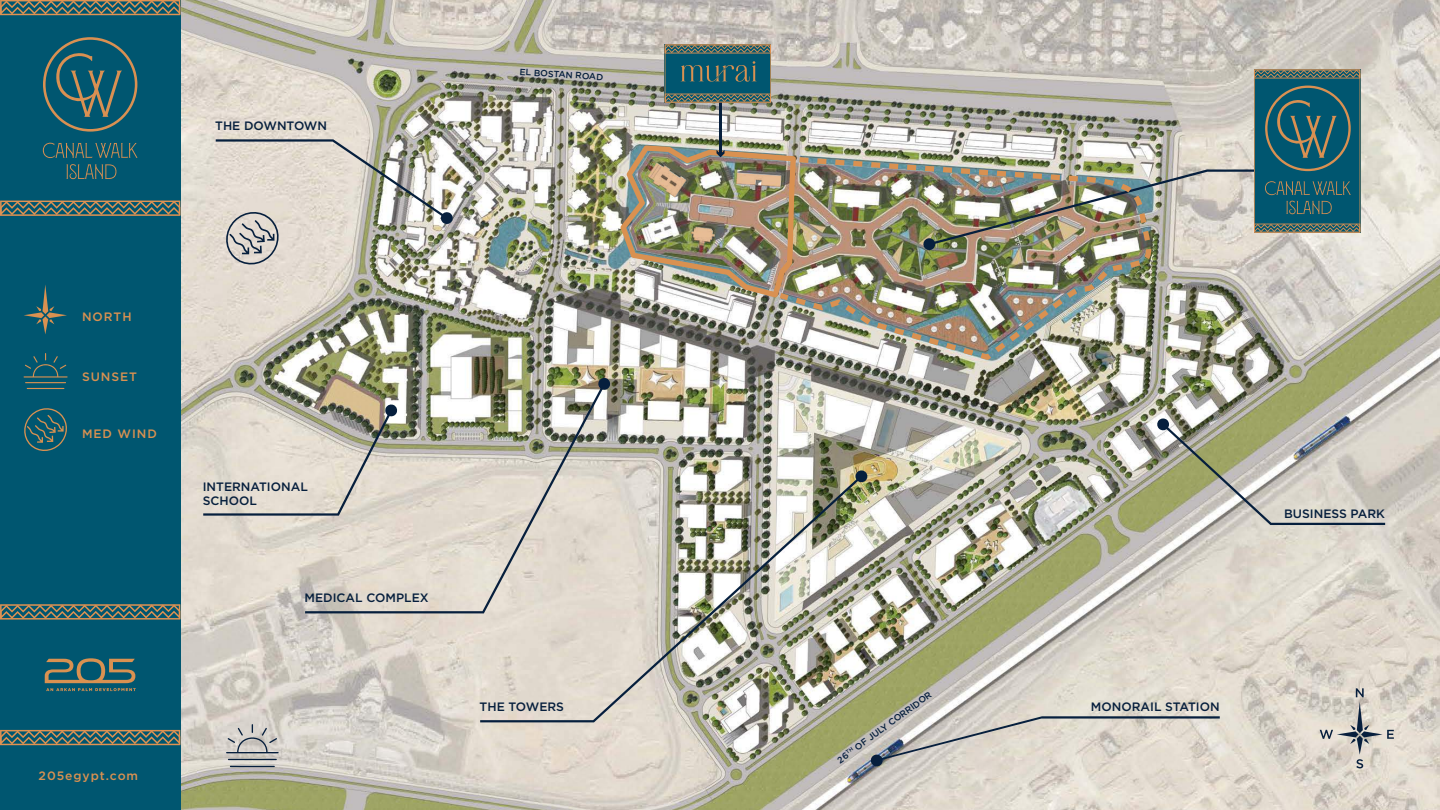
<style>
.page{position:relative;width:1440px;height:810px;background:#fff}
.page>*{position:absolute;margin:0;border:0;box-sizing:border-box;transform-origin:0 0}
.t1{font:500 12.15px/14.6px "Gotham";color:#061f3d}
.t2{font:500 12.15px "Gotham";letter-spacing:.075em;color:#d99151}
.t3{font:500 9px "Gotham";color:#061f3d}
</style>
<div class="page">
<img style="left:180px;top:0;width:1260px;height:810px">
<div style="left:0;top:0;width:180px;height:810px;background:#005670"></div>
<hr style="left:719px;top:103px;width:3px;height:52px;background:#061f3d">
<svg style="left:203px;top:404px;width:102px;height:112px;background:#ddd6cc"></svg>
<svg style="left:870px;top:716px;width:350px;height:51px;background:#cecac2"></svg>
<svg style="left:1157px;top:418px;width:228px;height:107px;background:#b9b8a7"></svg>
<img style="left:305px;top:383px;width:300px;height:230px">
<svg style="left:597px;top:377px;width:14px;height:14px"></svg>
<img style="left:480px;top:475px;width:382px;height:247px">
<svg style="left:855px;top:470px;width:13px;height:13px"></svg>
<svg style="left:45px;top:658px;width:91px;height:33px"></svg>
<svg style="left:24px;top:285px;width:43px;height:49px"></svg>
<svg style="left:24px;top:408px;width:43px;height:43px"></svg>
<hr style="left:25px;top:382px;width:41px;height:1px;background:#d99151">
<hr style="left:27px;top:388px;width:37px;height:1px;background:#d99151">
<svg style="left:24px;top:353px;width:44px;height:25px"></svg>
<svg style="left:0;top:201px;width:180px;height:15px"></svg>
<svg style="left:0;top:0;width:180px;height:15px"></svg>
<svg style="left:0;top:730px;width:180px;height:15px"></svg>
<svg style="left:0;top:604px;width:180px;height:16px"></svg>
<svg style="left:665px;top:44px;width:106px;height:59px;background:#2f6269"></svg>
<svg style="left:216px;top:139px;width:238px;height:128px;background:#cdc9c0"></svg>
<hr style="left:228px;top:759px;width:49px;height:1px;background:#061f3d">
<hr style="left:230px;top:766px;width:45px;height:1px;background:#061f3d">
<svg style="left:226px;top:724px;width:53px;height:29px;background:#bebcba"></svg>
<svg style="left:1320px;top:688px;width:74px;height:80px;background:#cbc7bf"></svg>
<img style="left:620px;top:145px;width:176px;height:152px">
<svg style="left:923px;top:70px;width:437px;height:181px;background:#93a3a1"></svg>
<svg style="left:43px;top:143px;width:95px;height:15px"></svg>
<svg style="left:43px;top:37px;width:94px;height:95px"></svg>
<svg style="left:66px;top:164px;width:51px;height:15px"></svg>
<img style="left:774px;top:154px;width:380px;height:209px">
<p class="t1" style="left:215px;top:118px;width:113px">THE DOWNTOWN</p>
<p class="t3" style="left:520px;top:65px;width:85px;rotate:4deg">EL BOSTAN ROAD</p>
<p class="t2" style="left:82px;top:309px;width:51px">NORTH</p>
<p class="t2" style="left:82px;top:368px;width:56px">SUNSET</p>
<p class="t2" style="left:82px;top:426px;width:76px">MED WIND</p>
<p class="t1" style="left:203px;top:479px;width:107px">INTERNATIONAL<br>SCHOOL</p>
<p class="t1" style="left:305px;top:590px;width:126px">MEDICAL COMPLEX</p>
<p class="t2" style="left:39px;top:767px;width:101px">205egypt.com</p>
<p class="t1" style="left:480px;top:699px;width:86px">THE TOWERS</p>
<p class="t3" style="left:835px;top:756px;width:116px;rotate:-36deg">26<sup>TH</sup> OF JULY CORRIDOR</p>
<p class="t1" style="left:1284px;top:506px;width:102px">BUSINESS PARK</p>
<p class="t1" style="left:1091px;top:699px;width:130px">MONORAIL STATION</p>
</div>
